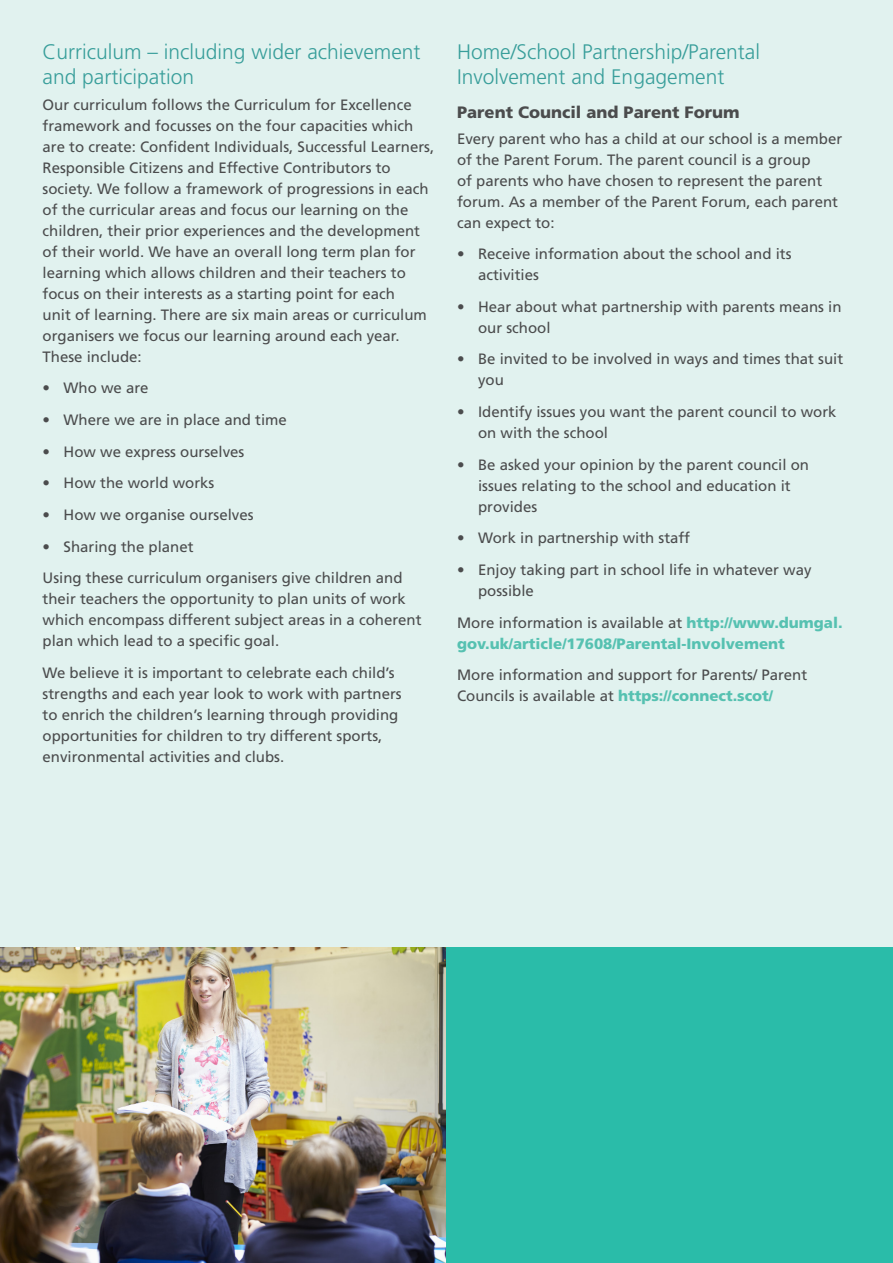
<style>
.page{position:relative;width:893px;height:1263px;background:#e1f2ef}
.page>*{position:absolute;margin:0;border:0;box-sizing:border-box;transform-origin:0 0}
.t1{font:300 21px/25.5px "Frutiger";color:#389e9a}
.Sub_heading_1{font:900 16.5px "Frutiger";color:#4b4c4d}
.Body{font:15px/21px "Frutiger";color:#4b4c4d}
.Body-2{font:900 15px/21px "Frutiger";color:#56c1b1}
.s1{font-weight:400;color:#4b4c4d}
.s2{font-weight:900;color:#56c1b1}
</style>
<div class="page">
<img style="left:0;top:947px;width:446px;height:316px">
<div style="left:446px;top:947px;width:447px;height:316px;background:#2abca9"></div>
<p class="t1" style="left:43px;top:39px;width:380px">Curriculum – including wider achievement and participation</p>
<p class="Body" style="left:43px;top:94px;width:393px">Our curriculum follows the Curriculum for Excellence framework and focusses on the four capacities which are to create: Confident Individuals, Successful Learners, Responsible Citizens and Effective Contributors to society. We follow a framework of progressions in each of the curricular areas and focus our learning on the children, their prior experiences and the development of their world. We have an overall long term plan for learning which allows children and their teachers to focus on their interests as a starting point for each<br>unit of learning. There are six main areas or curriculum organisers we focus our learning around each year.<br>These include:</p>
<p class="Body" style="left:43px;top:378px;width:108px">• Who we are</p>
<p class="Body" style="left:43px;top:409px;width:246px">• Where we are in place and time</p>
<p class="Body" style="left:43px;top:441px;width:203px">• How we express ourselves</p>
<p class="Body" style="left:43px;top:472px;width:173px">• How the world works</p>
<p class="Body" style="left:43px;top:504px;width:213px">• How we organise ourselves</p>
<p class="Body" style="left:43px;top:536px;width:153px">• Sharing the planet</p>
<p class="Body" style="left:43px;top:567px;width:380px">Using these curriculum organisers give children and their teachers the opportunity to plan units of work which encompass different subject areas in a coherent plan which lead to a specific goal.</p>
<p class="Body" style="left:43px;top:662px;width:361px">We believe it is important to celebrate each child’s strengths and each year look to work with partners to enrich the children’s learning through providing opportunities for children to try different sports, environmental activities and clubs.</p>
<p class="t1" style="left:457px;top:39px;width:304px">Home/School Partnership/Parental<br>Involvement and Engagement</p>
<p class="Sub_heading_1" style="left:457px;top:102px;width:284px">Parent Council and Parent Forum</p>
<p class="Body" style="left:457px;top:128px;width:387px">Every parent who has a child at our school is a member of the Parent Forum. The parent council is a group<br>of parents who have chosen to represent the parent forum. As a member of the Parent Forum, each parent can expect to:</p>
<p class="Body" style="left:478px;top:243px;width:315px;text-indent:-21px">• Receive information about the school and its activities</p>
<p class="Body" style="left:478px;top:296px;width:365px;text-indent:-21px">• Hear about what partnership with parents means in our school</p>
<p class="Body" style="left:478px;top:349px;width:367px;text-indent:-21px">• Be invited to be involved in ways and times that suit you</p>
<p class="Body" style="left:478px;top:401px;width:360px;text-indent:-21px">• Identify issues you want the parent council to work on with the school</p>
<p class="Body" style="left:478px;top:454px;width:332px;text-indent:-21px">• Be asked your opinion by the parent council on issues relating to the school and education it provides</p>
<p class="Body" style="left:457px;top:527px;width:234px">• Work in partnership with staff</p>
<p class="Body" style="left:478px;top:559px;width:335px;text-indent:-21px">• Enjoy taking part in school life in whatever way possible</p>
<p class="Body-2" style="left:457px;top:612px;width:387px"><span class="s1">More information is available at</span> http://www.dumgal. gov.uk/article/17608/Parental-Involvement</p>
<p class="Body" style="left:457px;top:664px;width:352px">More information and support for Parents/ Parent<br>Councils is available at <span class="s2">https://connect.scot/</span></p>
</div>
